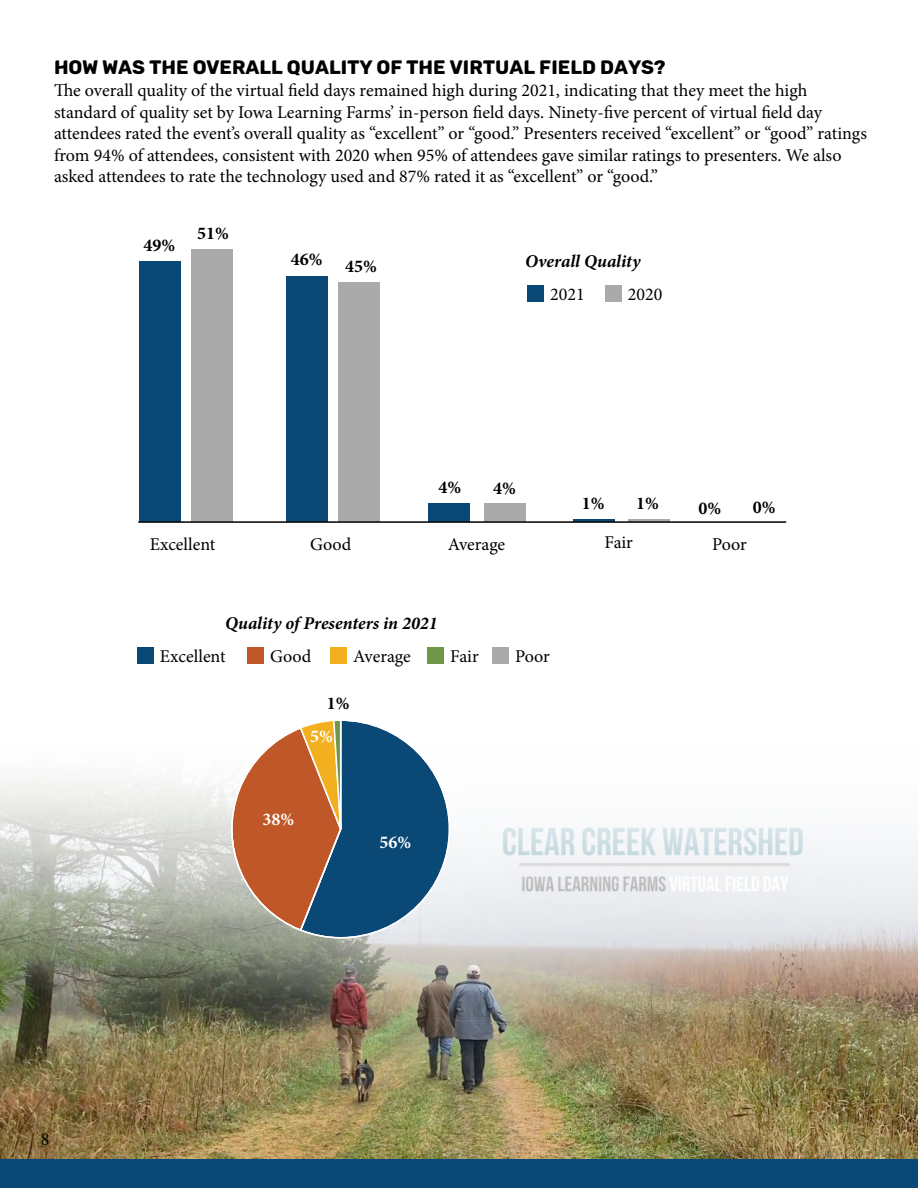
<style>
.page{position:relative;width:918px;height:1188px;background:#fff}
.page>*{position:absolute;margin:0;border:0;box-sizing:border-box;transform-origin:0 0}
.t1{font:700 19.5px "Cunia";color:#000}
.t2{font:18px/21.6px "Minion Pro";color:#000}
.t3{font:italic 700 18px "Minion Pro";color:#000}
.t4{font:700 18px "Minion Pro";color:#000}
.t5{font:700 18px "Minion Pro";color:#fff}
</style>
<div class="page">
<img style="left:0;top:778px;width:918px;height:382px">
<div style="left:139px;top:261px;width:41px;height:261px;background:#0a4875"></div>
<div style="left:191px;top:250px;width:41px;height:272px;background:#aaa"></div>
<div style="left:286px;top:276px;width:42px;height:246px;background:#0a4875"></div>
<div style="left:339px;top:282px;width:41px;height:240px;background:#aaa"></div>
<div style="left:429px;top:504px;width:41px;height:18px;background:#0a4875"></div>
<div style="left:484px;top:504px;width:41px;height:18px;background:#aaa"></div>
<hr style="left:573px;top:519px;width:41px;height:3px;background:#0a4875">
<hr style="left:628px;top:519px;width:42px;height:3px;background:#aaa">
<div style="left:527px;top:286px;width:17px;height:16px;background:#0a4875"></div>
<div style="left:605px;top:286px;width:17px;height:16px;background:#aaa"></div>
<hr style="left:138px;top:521px;width:648px;height:2px;background:#000">
<div style="left:137px;top:647px;width:17px;height:17px;background:#0a4875"></div>
<div style="left:247px;top:647px;width:17px;height:17px;background:#c05728"></div>
<div style="left:331px;top:647px;width:16px;height:17px;background:#f2b021"></div>
<div style="left:428px;top:647px;width:16px;height:17px;background:#709749"></div>
<div style="left:493px;top:647px;width:16px;height:17px;background:#aaa"></div>
<svg style="left:217px;top:721px;width:234px;height:218px;background:#827d7d"></svg>
<div style="left:0;top:1160px;width:918px;height:28px;background:#0a4875"></div>
<p class="t1" style="left:54px;top:57px;width:613px">HOW WAS THE OVERALL QUALITY OF THE VIRTUAL FIELD DAYS?</p>
<p class="t2" style="left:54px;top:80px;width:814px">The overall quality of the virtual field days remained high during 2021, indicating that they meet the high standard of quality set by Iowa Learning Farms’ in-person field days. Ninety-five percent of virtual field day attendees rated the event’s overall quality as “excellent” or “good.” Presenters received “excellent” or “good” ratings from 94% of attendees, consistent with 2020 when 95% of attendees gave similar ratings to presenters. We also asked attendees to rate the technology used and 87% rated it as “excellent” or “good.”</p>
<p class="t4" style="left:144px;top:233px;width:33px">49%</p>
<p class="t4" style="left:197px;top:220px;width:33px">51%</p>
<p class="t4" style="left:291px;top:247px;width:33px">46%</p>
<p class="t4" style="left:345px;top:254px;width:33px">45%</p>
<p class="t3" style="left:525px;top:248px;width:117px">Overall Quality</p>
<p class="t2" style="left:550px;top:284px;width:36px">2021</p>
<p class="t2" style="left:628px;top:284px;width:36px">2020</p>
<p class="t4" style="left:439px;top:475px;width:24px">4%</p>
<p class="t4" style="left:493px;top:476px;width:24px">4%</p>
<p class="t4" style="left:582px;top:491px;width:24px">1%</p>
<p class="t4" style="left:636px;top:490px;width:24px">1%</p>
<p class="t4" style="left:698px;top:495px;width:24px">0%</p>
<p class="t4" style="left:753px;top:495px;width:24px">0%</p>
<p class="t2" style="left:150px;top:533px;width:67px">Excellent</p>
<p class="t2" style="left:310px;top:533px;width:43px">Good</p>
<p class="t2" style="left:448px;top:533px;width:59px">Average</p>
<p class="t2" style="left:605px;top:531px;width:30px">Fair</p>
<p class="t2" style="left:712px;top:533px;width:36px">Poor</p>
<p class="t3" style="left:225px;top:610px;width:214px">Quality of Presenters in 2021</p>
<p class="t2" style="left:160px;top:645px;width:67px">Excellent</p>
<p class="t2" style="left:270px;top:645px;width:43px">Good</p>
<p class="t2" style="left:353px;top:645px;width:59px">Average</p>
<p class="t2" style="left:450px;top:645px;width:30px">Fair</p>
<p class="t2" style="left:515px;top:645px;width:36px">Poor</p>
<p class="t4" style="left:327px;top:690px;width:24px">1%</p>
<p class="t2" style="left:41px;top:1128px;width:10px">8</p>
<p class="t5" style="left:310px;top:724px;width:24px">5%</p>
<p class="t5" style="left:262px;top:807px;width:33px">38%</p>
<p class="t5" style="left:380px;top:829px;width:33px">56%</p>
</div>
